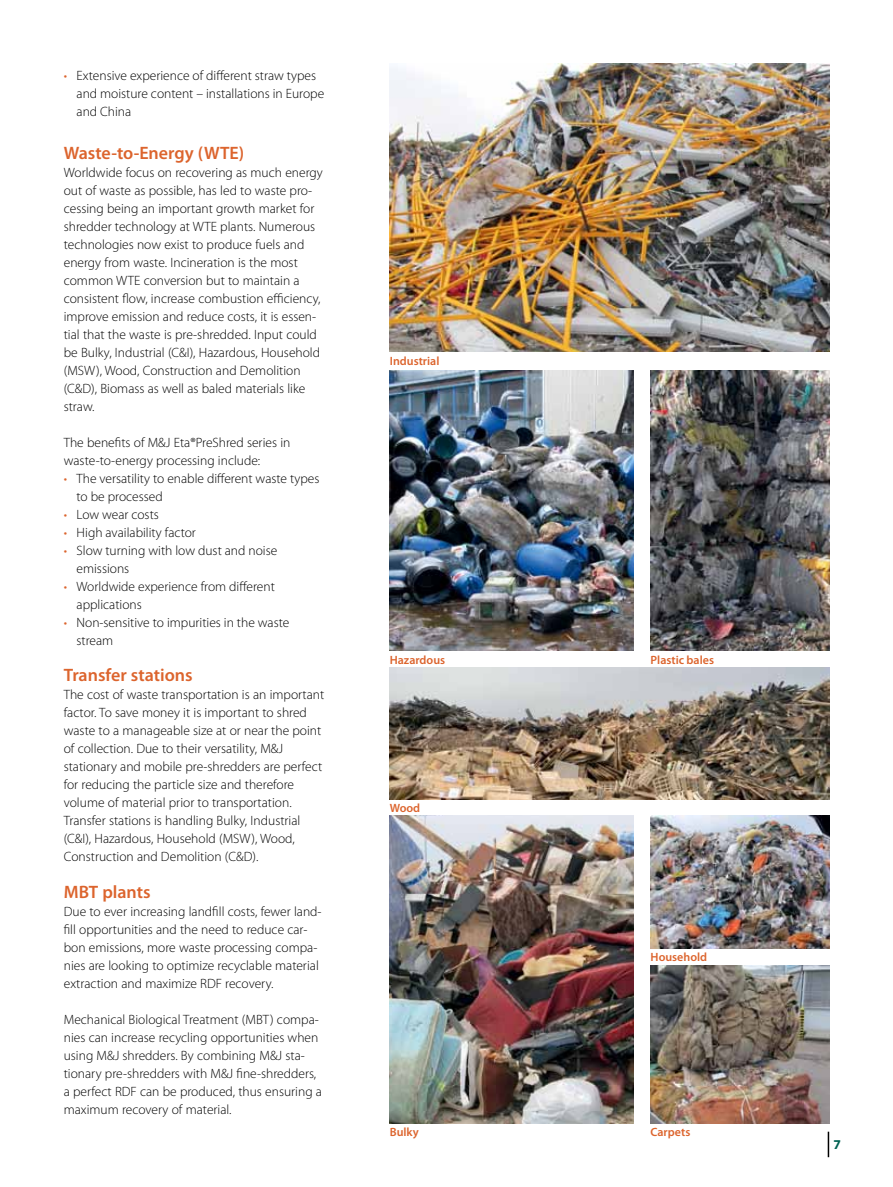
<style>
.page{position:relative;width:893px;height:1187px;background:#fff}
.page>*{position:absolute;margin:0;border:0;box-sizing:border-box;transform-origin:0 0}
.t1{font:600 18px "Myriad Pro";color:#dc642d}
.t2{font:300 13.5px/18px "Myriad Pro";color:#000}
.t3{font:700 13.5px "Myriad Pro";color:#006253}
.t4{font:600 12px "Myriad Pro";color:#dc642d}
.s1{color:#dc642d}
</style>
<div class="page">
<img style="left:651px;top:816px;width:178px;height:132px">
<img style="left:390px;top:667px;width:439px;height:132px">
<img style="left:651px;top:370px;width:178px;height:280px">
<img style="left:390px;top:64px;width:439px;height:287px">
<img style="left:651px;top:965px;width:178px;height:158px">
<img style="left:390px;top:816px;width:244px;height:307px">
<img style="left:390px;top:370px;width:244px;height:280px">
<svg style="left:828px;top:1131px;width:1px;height:26px"></svg>
<p class="t2" style="left:77px;top:66px;width:249px;text-indent:-13px"><span class="s1">•</span> Extensive experience of different straw types and moisture content – installations in Europe and China</p>
<h1 class="t1" style="left:64px;top:142px;width:182px">Waste-to-Energy (WTE)</h1>
<p class="t2" style="left:64px;top:163px;width:261px">Worldwide focus on recovering as much energy out of waste as possible, has led to waste pro&shy;cessing being an important growth market for shredder technology at WTE plants. Numerous technologies now exist to produce fuels and energy from waste. Incineration is the most common WTE conversion but to maintain a consistent flow, increase combustion efficiency, improve emission and reduce costs, it is essen&shy;tial that the waste is pre-shredded. Input could be Bulky, Industrial (C&amp;I), Hazardous, Household (MSW), Wood, Construction and Demolition (C&amp;D), Biomass as well as baled materials like straw.</p>
<p class="t2" style="left:64px;top:433px;width:228px">The benefits of M&amp;J Eta®PreShred series in waste-to-energy processing include:</p>
<p class="t2" style="left:77px;top:469px;width:244px;text-indent:-13px"><span class="s1">•</span> The versatility to enable different waste types to be processed</p>
<p class="t2" style="left:64px;top:505px;width:97px"><span class="s1">•</span> Low wear costs</p>
<p class="t2" style="left:64px;top:523px;width:134px"><span class="s1">•</span> High availability factor</p>
<p class="t2" style="left:77px;top:541px;width:202px;text-indent:-13px"><span class="s1">•</span> Slow turning with low dust and noise emissions</p>
<p class="t2" style="left:77px;top:577px;width:200px;text-indent:-13px"><span class="s1">•</span> Worldwide experience from different applications</p>
<p class="t2" style="left:77px;top:613px;width:214px;text-indent:-13px"><span class="s1">•</span> Non-sensitive to impurities in the waste stream</p>
<h1 class="t1" style="left:64px;top:664px;width:130px">Transfer stations</h1>
<p class="t2" style="left:64px;top:685px;width:262px">The cost of waste transportation is an important factor. To save money it is important to shred waste to a manageable size at or near the point of collection. Due to their versatility, M&amp;J stationary and mobile pre-shredders are perfect for reducing the particle size and therefore volume of material prior to transportation.<br>Transfer stations is handling Bulky, Industrial (C&amp;I), Hazardous, Household (MSW), Wood, Construction and Demolition (C&amp;D).</p>
<h1 class="t1" style="left:64px;top:880px;width:88px">MBT plants</h1>
<p class="t2" style="left:64px;top:901px;width:259px">Due to ever increasing landfill costs, fewer land&shy;fill opportunities and the need to reduce car&shy;bon emissions, more waste processing compa&shy;nies are looking to optimize recyclable material extraction and maximize RDF recovery.</p>
<p class="t2" style="left:64px;top:1009px;width:260px">Mechanical Biological Treatment (MBT) compa&shy;nies can increase recycling opportunities when using M&amp;J shredders. By combining M&amp;J sta&shy;tionary pre-shredders with M&amp;J fine-shredders, a perfect RDF can be produced, thus ensuring a maximum recovery of material.</p>
<p class="t4" style="left:390px;top:353px;width:51px">Industrial</p>
<p class="t4" style="left:390px;top:651px;width:57px">Hazardous</p>
<p class="t4" style="left:390px;top:800px;width:32px">Wood</p>
<p class="t4" style="left:390px;top:1124px;width:31px">Bulky</p>
<p class="t4" style="left:651px;top:652px;width:65px">Plastic bales</p>
<p class="t4" style="left:651px;top:949px;width:58px">Household</p>
<p class="t4" style="left:651px;top:1124px;width:41px">Carpets</p>
<p class="t3" style="left:833px;top:1135px;width:9px">7</p>
</div>
